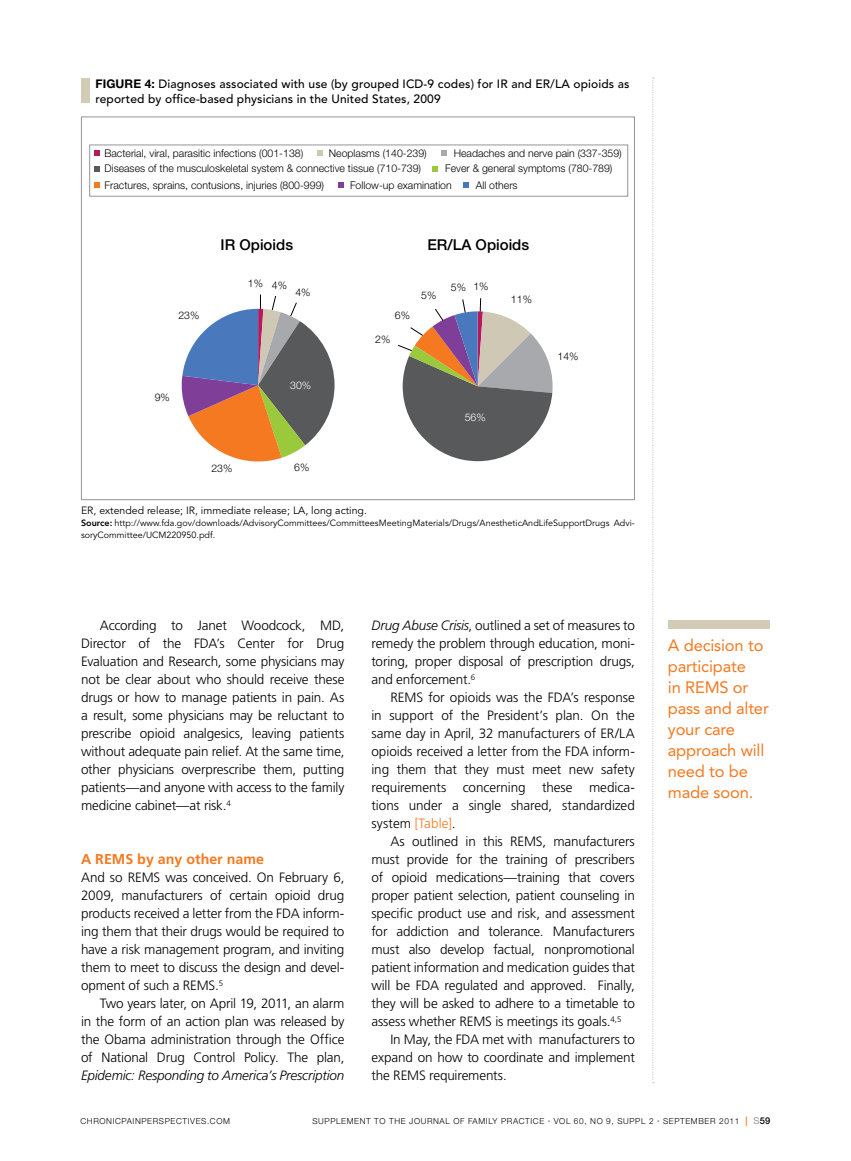
<style>
.page{position:relative;width:851px;height:1161px;background:#fff}
.page>*{position:absolute;margin:0;border:0;box-sizing:border-box;transform-origin:0 0}
.Call_outs{font:16.5px/21px "Avenir";letter-spacing:-.01em;color:#f47920}
.t1{font:500 15px "Helvetica Neue LT Std";color:#000}
.Head_2{font:700 14.25px "Frutiger";color:#f47920}
.Para_2{font:300 13.5px/18px "Frutiger";letter-spacing:-.01em;color:#000;text-align:justify}
.Para_1{font:300 13.5px/18px "Frutiger";letter-spacing:-.015em;color:#000;text-align:justify}
.Figure_Title{font:500 12px/15px "Avenir";letter-spacing:.01em;color:#000}
.t2{font:300 10.65px "Helvetica Neue LT Std";color:#000}
.Figure_caption{font:10.5px "Avenir";color:#000}
.t3{font:300 10.5px "Helvetica Neue LT Std";color:#000}
.t4{font:300 10.5px "Helvetica Neue LT Std";color:#fff}
.Figure_caption-2{font:9px/12px "Avenir";color:#000}
.t5{font:300 8.25px "Helvetica Neue LT Std";letter-spacing:.075em;color:#000}
.s1{font-family:"Helvetica Neue LT Std";font-weight:700}
.s2{font-weight:800}
.s3{font-style:italic}
.s4{color:#f47920}
.s5{font-weight:500;font-size:9.3px;color:#f47920}
.s6{font-weight:400;font-size:9.3px;color:#939598}
.s7{font-weight:500;font-size:9.3px}
</style>
<div class="page">
<svg style="left:652px;top:78px;width:1px;height:1005px"></svg>
<div style="left:89px;top:145px;width:539px;height:51px;border:1px solid #939598"></div>
<svg style="left:94px;top:150px;width:6px;height:6px"></svg>
<svg style="left:94px;top:166px;width:6px;height:6px"></svg>
<svg style="left:94px;top:182px;width:6px;height:5px"></svg>
<svg style="left:338px;top:182px;width:6px;height:5px"></svg>
<svg style="left:463px;top:182px;width:5px;height:5px"></svg>
<svg style="left:432px;top:166px;width:6px;height:6px"></svg>
<svg style="left:317px;top:150px;width:6px;height:6px"></svg>
<svg style="left:441px;top:150px;width:5px;height:6px"></svg>
<svg style="left:182px;top:294px;width:370px;height:167px"></svg>
<div style="left:81px;top:79px;width:8px;height:24px;background:#d2cbb6"></div>
<div style="left:668px;top:620px;width:102px;height:9px;background:#d2cbb6"></div>
<p class="Figure_Title" style="left:95px;top:77px;width:535px"><span class="s1">FIGURE 4:</span> Diagnoses associated with use (by grouped ICD-9 codes) for IR and ER/LA opioids as reported by office-based physicians in the United States, 2009</p>
<p class="t2" style="left:104px;top:147px;width:200px">Bacterial, viral, parasitic infections (001-138)</p>
<p class="t2" style="left:329px;top:147px;width:99px">Neoplasms (140-239)</p>
<p class="t2" style="left:453px;top:147px;width:169px">Headaches and nerve pain (337-359)</p>
<p class="t2" style="left:104px;top:162px;width:318px">Diseases of the musculoskeletal system &amp; connective tissue (710-739)</p>
<p class="t2" style="left:445px;top:162px;width:169px">Fever &amp; general symptoms (780-789)</p>
<p class="t2" style="left:104px;top:179px;width:221px">Fractures, sprains, contusions, injuries (800-999)</p>
<p class="t2" style="left:350px;top:178px;width:103px">Follow-up examination</p>
<p class="t2" style="left:476px;top:178px;width:43px">All others</p>
<p class="t1" style="left:220px;top:236px;width:74px">IR Opioids</p>
<p class="t1" style="left:427px;top:236px;width:103px">ER/LA Opioids</p>
<p class="t3" style="left:178px;top:309px;width:23px">23%</p>
<p class="t3" style="left:248px;top:277px;width:17px">1%</p>
<p class="t3" style="left:272px;top:279px;width:17px">4%</p>
<p class="t3" style="left:295px;top:286px;width:17px">4%</p>
<p class="t3" style="left:155px;top:391px;width:17px">9%</p>
<p class="t4" style="left:290px;top:379px;width:23px">30%</p>
<p class="t3" style="left:211px;top:462px;width:23px">23%</p>
<p class="t3" style="left:294px;top:461px;width:17px">6%</p>
<p class="t3" style="left:395px;top:309px;width:17px">6%</p>
<p class="t3" style="left:375px;top:333px;width:17px">2%</p>
<p class="t3" style="left:421px;top:289px;width:17px">5%</p>
<p class="t3" style="left:451px;top:281px;width:17px">5%</p>
<p class="t3" style="left:473px;top:279px;width:17px">1%</p>
<p class="t3" style="left:511px;top:293px;width:23px">11%</p>
<p class="t4" style="left:464px;top:410px;width:23px">56%</p>
<p class="t3" style="left:557px;top:350px;width:23px">14%</p>
<p class="Figure_caption" style="left:81px;top:504px;width:287px">ER, extended release; IR, immediate release; LA, long acting.</p>
<p class="Figure_caption-2" style="left:81px;top:517px;width:555px"><span class="s2">Source:</span> http://www.fda.gov/downloads/AdvisoryCommittees/CommitteesMeetingMaterials/Drugs/AnestheticAndLifeSupportDrugs Advi&shy;soryCommittee/UCM220950.pdf.</p>
<p class="Para_2" style="left:81px;top:616px;width:265px;text-indent:19px">According to Janet Woodcock, MD, Director of the FDA’s Center for Drug Evaluation and Research, some physicians may not be clear about who should receive these drugs or how to manage patients in pain. As a result, some physicians may be reluctant to prescribe opioid analgesics, leaving patients without adequate pain relief. At the same time, other physicians overprescribe them, putting patients—and anyone with access to the family medicine cabinet—at risk.<sup>4</sup></p>
<p class="Head_2" style="left:81px;top:851px;width:184px">A REMS by any other name</p>
<p class="Para_1" style="left:81px;top:868px;width:265px">And so REMS was conceived. On February 6, 2009, manufacturers of certain opioid drug products received a letter from the FDA inform&shy;ing them that their drugs would be required to have a risk management program, and inviting them to meet to discuss the design and devel&shy;opment of such a REMS.<sup>5</sup></p>
<p class="Para_2" style="left:81px;top:994px;width:265px;text-indent:19px">Two years later, on April 19, 2011, an alarm in the form of an action plan was released by the Obama administration through the Office of National Drug Control Policy. The plan, <span class="s3">Epidemic: Responding to America’s Prescription</span></p>
<p class="Para_2" style="left:371px;top:616px;width:265px"><span class="s3">Drug Abuse Crisis</span>, outlined a set of measures to remedy the problem through education, moni&shy;toring, proper disposal of prescription drugs, and enforcement.<sup>6</sup></p>
<p class="Para_2" style="left:371px;top:688px;width:265px;text-indent:19px">REMS for opioids was the FDA’s response in support of the President’s plan. On the same day in April, 32 manufacturers of ER/LA opioids received a letter from the FDA inform&shy;ing them that they must meet new safety requirements concerning these medica&shy;tions under a single shared, standardized system <span class="s4">[Table]</span>.</p>
<p class="Para_2" style="left:371px;top:832px;width:265px;text-indent:19px">As outlined in this REMS, manufacturers must provide for the training of prescribers of opioid medications—training that covers proper patient selection, patient counseling in specific product use and risk, and assessment for addiction and tolerance. Manufacturers must also develop factual, nonpromotional patient information and medication guides that will be FDA regulated and approved. Finally, they will be asked to adhere to a timetable to assess whether REMS is meetings its goals.<sup>4,5</sup></p>
<p class="Para_2" style="left:371px;top:1030px;width:265px;text-indent:19px">In May, the FDA met with manufacturers to expand on how to coordinate and implement the REMS requirements.</p>
<p class="Call_outs" style="left:668px;top:634px;width:102px">A decision to participate<br>in REMS or pass and alter your care approach will need to be made soon.</p>
<p class="t5" style="left:81px;top:1116px;width:151px">CHRONICPAINPERSPECTIVES.COM</p>
<p class="t5" style="left:312px;top:1116px;width:459px">SUPPLEMENT TO THE JOURNAL OF FAMILY PRACTICE <sup>•</sup> VOL 60, NO 9, SUPPL 2 <sup>•</sup> SEPTEMBER 2011 <span class="s5">|</span> <span class="s6">S</span><span class="s7">59</span></p>
</div>
